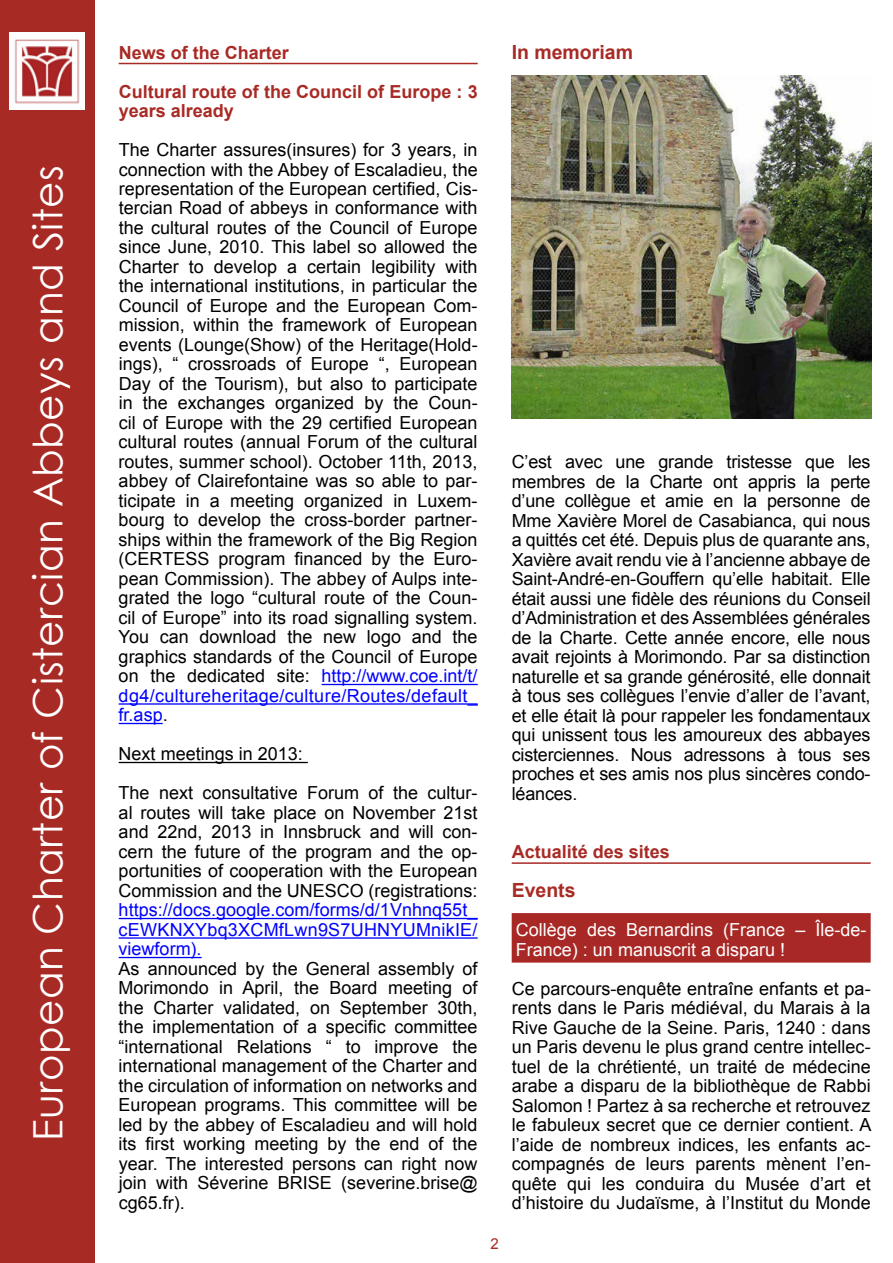
<style>
.page{position:relative;width:893px;height:1263px;background:#fff}
.page>*{position:absolute;margin:0;border:0;box-sizing:border-box;transform-origin:0 0}
.t1{font:40.5px "Century Gothic";letter-spacing:.01em;color:#fff}
.t2{font:700 19.5px "Arial";color:#a82a25}
.t3{font:18px/19.5px "Arial";color:#000;text-align:justify}
.t4{font:18px/19.5px "Arial";letter-spacing:.015em;color:#00f;text-align:justify}
.t5{font:700 18px/39px "Arial";color:#a82a25}
.t6{font:18px/19.5px "Arial";color:#fff}
.t7{font:15px "Arial";color:#a82a25}
.s1{color:#00f}
</style>
<div class="page">
<div style="left:0;top:0;width:95px;height:1263px;background:#a82a25"></div>
<img style="left:10px;top:33px;width:75px;height:76px">
<hr style="left:119px;top:63px;width:359px;height:1px;background:#a82a25">
<hr style="left:322px;top:684px;width:156px;height:1px;background:#00f">
<hr style="left:119px;top:703px;width:359px;height:2px;background:#00f">
<hr style="left:119px;top:723px;width:44px;height:1px;background:#00f">
<hr style="left:119px;top:762px;width:189px;height:1px;background:#000">
<hr style="left:119px;top:918px;width:359px;height:1px;background:#00f">
<hr style="left:119px;top:937px;width:359px;height:2px;background:#00f">
<hr style="left:119px;top:957px;width:83px;height:1px;background:#00f">
<hr style="left:512px;top:862px;width:359px;height:2px;background:#a82a25">
<div style="left:512px;top:913px;width:359px;height:49px;background:#a82825"></div>
<img style="left:512px;top:75px;width:360px;height:343px">
<h1 class="t1" style="left:20px;top:1141px;width:977px;rotate:-90deg">European Charter of Cistercian Abbeys and Sites</h1>
<p class="t5" style="left:119px;top:33px;width:360px">News of the Charter<br>Cultural route of the Council of Europe : 3</p>
<p class="t5" style="left:119px;top:92px;width:117px">years already</p>
<p class="t3" style="left:119px;top:140px;width:361px">The Charter assures(insures) for 3 years, in connection with the Abbey of Escaladieu, the representation of the European certified, Cis&shy;tercian Road of abbeys in conformance with the cultural routes of the Council of Europe since June, 2010. This label so allowed the Charter to develop a certain legibility with the international institutions, in particular the Council of Europe and the European Com&shy;mission, within the framework of European events (Lounge(Show) of the Heritage(Hold&shy;ings), “ crossroads of Europe “, European Day of the Tourism), but also to participate in the exchanges organized by the Coun&shy;cil of Europe with the 29 certified European cultural routes (annual Forum of the cultural routes, summer school). October 11th, 2013, abbey of Clairefontaine was so able to par&shy;ticipate in a meeting organized in Luxem&shy;bourg to develop the cross-border partner&shy;ships within the framework of the Big Region (CERTESS program financed by the Euro&shy;pean Commission). The abbey of Aulps inte&shy;grated the logo “cultural route of the Coun&shy;cil of Europe” into its road signalling system.<br>You can download the new logo and the graphics standards of the Council of Europe on the dedicated site: <span class="s1">http://www.coe.int/t/ dg4/cultureheritage/culture/Routes/default_ fr.asp</span>.</p>
<p class="t3" style="left:119px;top:735px;width:360px;line-height:39px">Next meetings in 2013:<br>The next consultative Forum of the cultur-</p>
<p class="t3" style="left:119px;top:803px;width:360px">al routes will take place on November 21st and 22nd, 2013 in Innsbruck and will con&shy;cern the future of the program and the op&shy;portunities of cooperation with the European Commission and the UNESCO (registrations:</p>
<p class="t4" style="left:119px;top:900px;width:360px">https://docs.google.com/forms/d/1Vnhnq55t_ cEWKNXYbq3XCMfLwn9S7UHNYUMnikIE/ viewform).</p>
<p class="t3" style="left:119px;top:959px;width:360px">As announced by the General assembly of Morimondo in April, the Board meeting of the Charter validated, on September 30th, the implementation of a specific committee “international Relations “ to improve the international management of the Charter and the circulation of information on networks and European programs. This committee will be led by the abbey of Escaladieu and will hold its first working meeting by the end of the year. The interested persons can right now join with Séverine BRISE (severine.brise@ cg65.fr).</p>
<p class="t7" style="left:490px;top:1233px;width:10px">2</p>
<p class="t2" style="left:512px;top:39px;width:123px">In memoriam</p>
<p class="t3" style="left:512px;top:452px;width:360px">C’est avec une grande tristesse que les membres de la Charte ont appris la perte d’une collègue et amie en la personne de Mme Xavière Morel de Casabianca, qui nous a quittés cet été. Depuis plus de quarante ans, Xavière avait rendu vie à l’ancienne abbaye de Saint-André-en-Gouffern qu’elle habitait. Elle était aussi une fidèle des réunions du Conseil d’Administration et des Assemblées générales de la Charte. Cette année encore, elle nous avait rejoints à Morimondo. Par sa distinction naturelle et sa grande générosité, elle donnait à tous ses collègues l’envie d’aller de l’avant, et elle était là pour rappeler les fondamentaux qui unissent tous les amoureux des abbayes cisterciennes. Nous adressons à tous ses proches et ses amis nos plus sincères condo&shy;léances.</p>
<p class="t5" style="left:512px;top:833px;width:160px">Actualité des sites</p>
<p class="t2" style="left:512px;top:877px;width:65px">Events</p>
<p class="t6" style="left:516px;top:920px;width:352px">Collège des Bernardins (France – Île-de-<br>France) : un manuscrit a disparu !</p>
<p class="t3" style="left:512px;top:979px;width:361px">Ce parcours-enquête entraîne enfants et pa&shy;rents dans le Paris médiéval, du Marais à la Rive Gauche de la Seine. Paris, 1240 : dans un Paris devenu le plus grand centre intellec&shy;tuel de la chrétienté, un traité de médecine arabe a disparu de la bibliothèque de Rabbi Salomon ! Partez à sa recherche et retrouvez le fabuleux secret que ce dernier contient. A l’aide de nombreux indices, les enfants ac&shy;compagnés de leurs parents mènent l’en&shy;quête qui les conduira du Musée d’art et d’histoire du Judaïsme, à l’Institut du Monde</p>
</div>
